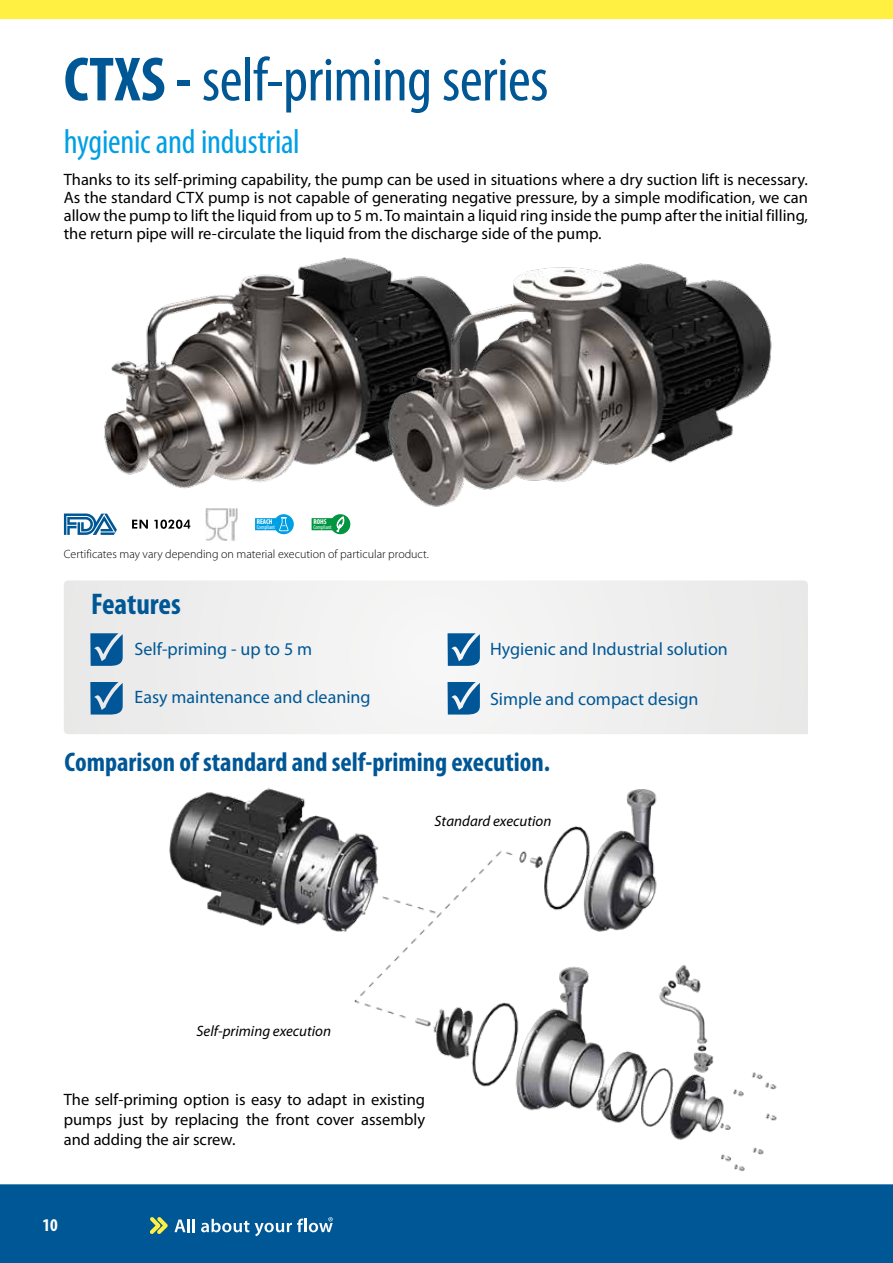
<style>
.page{position:relative;width:893px;height:1263px;background:#fff}
.page>*{position:absolute;margin:0;border:0;box-sizing:border-box;transform-origin:0 0}
.t1{font:condensed 63px "Myriad Pro";letter-spacing:-.01em;color:#005795}
.t2{font:condensed 34.5px "Myriad Pro";letter-spacing:-.01em;color:#009fe3}
.t3{font:700 condensed 30px "Myriad Pro";color:#005795}
.t4{font:700 condensed 27px "Myriad Pro";color:#005795}
.t5{font:18px "Myriad Pro";color:#005795}
.t6{font:700 condensed 18px "Myriad Pro";color:#fff}
.t7{font:16.5px/18px "Myriad Pro";color:#000;text-align:justify}
.t8{font:italic 15px "Myriad Pro";color:#000}
.t9{font:300 12px "Myriad Pro";color:#000}
.t10{font:700 condensed 7.05px "Myriad Pro";color:#fff}
.t11{font:condensed 5.85px "Myriad Pro";color:#fff}
.s1{font-weight:700}
</style>
<div class="page">
<div style="left:0;top:1184px;width:893px;height:79px;background:#005795"></div>
<div style="left:0;top:0;width:893px;height:19px;background:#fff042"></div>
<svg style="left:174px;top:1219px;width:21px;height:13px"></svg>
<svg style="left:201px;top:1219px;width:48px;height:13px"></svg>
<svg style="left:150px;top:1217px;width:18px;height:17px"></svg>
<svg style="left:255px;top:1217px;width:78px;height:19px"></svg>
<img style="left:169px;top:788px;width:608px;height:383px">
<div style="left:64px;top:580px;width:744px;height:154px;background:#efefef"></div>
<svg style="left:90px;top:682px;width:33px;height:32px"></svg>
<svg style="left:90px;top:633px;width:33px;height:33px"></svg>
<svg style="left:448px;top:633px;width:32px;height:33px"></svg>
<svg style="left:448px;top:682px;width:32px;height:32px"></svg>
<svg style="left:64px;top:513px;width:20px;height:22px"></svg>
<img style="left:84px;top:257px;width:296px;height:284px">
<img style="left:380px;top:263px;width:392px;height:244px">
<h1 class="t1" style="left:64px;top:41px;width:486px"><span class="s1">CTXS -</span> self-priming series</h1>
<h2 class="t2" style="left:64px;top:121px;width:238px">hygienic and industrial</h2>
<p class="t7" style="left:64px;top:170px;width:746px">Thanks to its self-priming capability, the pump can be used in situations where a dry suction lift is necessary.<br>As the standard CTX pump is not capable of generating negative pressure, by a simple modification, we can allow the pump to lift the liquid from up to 5 m. To maintain a liquid ring inside the pump after the initial filling, the return pipe will re-circulate the liquid from the discharge side of the pump.</p>
<p class="t10" style="left:257px;top:517px;width:17px">REACH</p>
<p class="t11" style="left:257px;top:523px;width:20px">Compliant</p>
<p class="t10" style="left:313px;top:517px;width:15px">ROHS</p>
<p class="t11" style="left:313px;top:523px;width:20px">Compliant</p>
<p class="t9" style="left:64px;top:546px;width:367px">Certificates may vary depending on material execution of particular product.</p>
<h3 class="t3" style="left:91px;top:585px;width:91px">Features</h3>
<p class="t5" style="left:135px;top:638px;width:179px">Self-priming - up to 5 m</p>
<p class="t5" style="left:490px;top:638px;width:239px">Hygienic and Industrial solution</p>
<p class="t5" style="left:490px;top:688px;width:210px">Simple and compact design</p>
<p class="t5" style="left:135px;top:686px;width:237px">Easy maintenance and cleaning</p>
<h3 class="t4" style="left:65px;top:745px;width:487px">Comparison of standard and self-priming execution.</h3>
<p class="t8" style="left:435px;top:812px;width:118px">Standard execution</p>
<p class="t8" style="left:197px;top:1023px;width:136px">Self-priming execution</p>
<p class="t7" style="left:64px;top:1089px;width:363px;line-height:19.8px">The self-priming option is easy to adapt in existing pumps just by replacing the front cover assembly and adding the air screw.</p>
<p class="t6" style="left:43px;top:1214px;width:17px">10</p>
</div>
